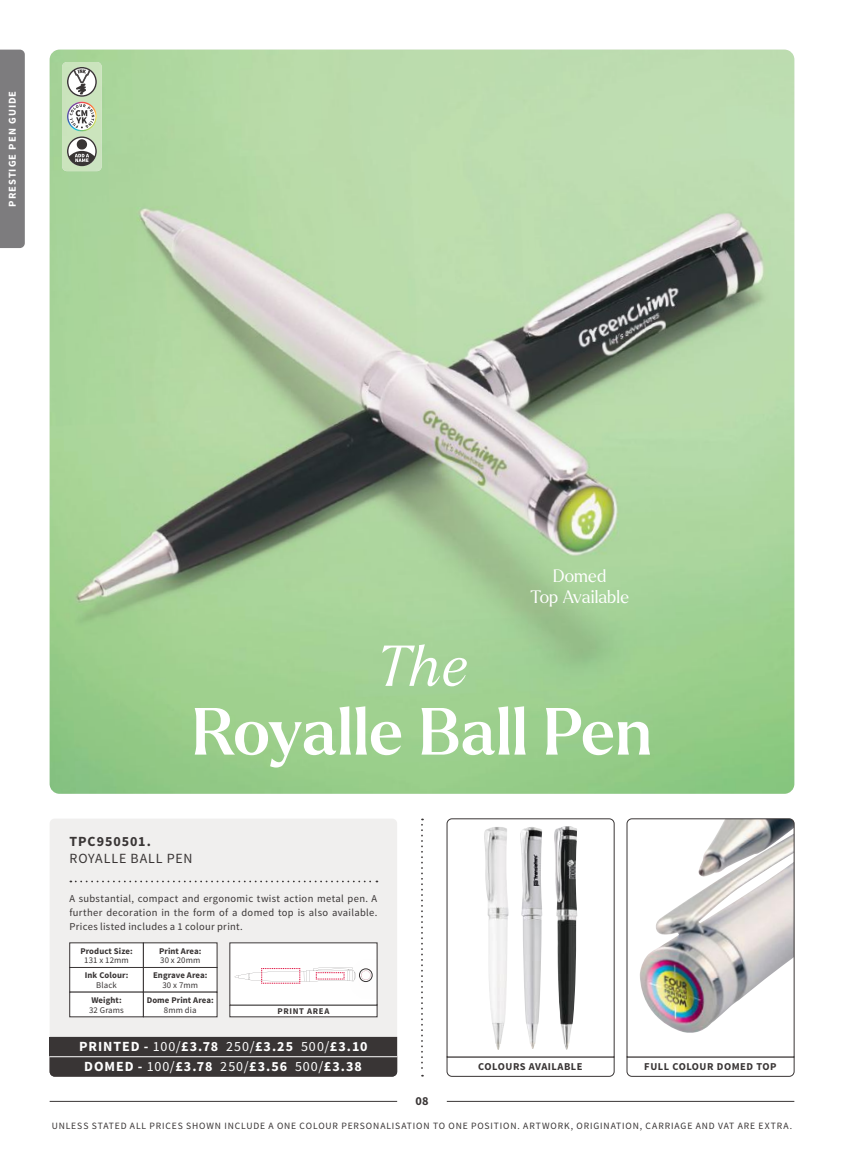
<style>
.page{position:relative;width:844px;height:1151px;background:#fff}
.page>*{position:absolute;margin:0;border:0;box-sizing:border-box;transform-origin:0 0}
.t1{font:500 64.75px "Larken";letter-spacing:.005em;color:#fff}
.t2{font:italic 300 56px "Larken";color:#fff}
.t3{font:300 17.5px/21px "Larken";letter-spacing:.005em;color:#fff;text-align:center}
.t4{font:700 14px/19.8px "Source Sans Pro";letter-spacing:.065em;color:#fff;text-align:center}
.t5{font:14px "Source Sans Pro";letter-spacing:.06em;color:#393535}
.t6{font:700 14px "Source Sans Pro";letter-spacing:.07em;color:#393535}
.t7{font:700 12.25px "Source Sans Pro";color:#393535}
.t8{font:10.5px/14px "Source Sans Pro";letter-spacing:.03em;color:#393535;text-align:justify}
.t9{font:700 10.5px "Source Sans Pro";letter-spacing:.05em;color:#393535}
.t10{font:700 10.5px "Source Sans Pro";letter-spacing:.1em;color:#fff}
.t11{font:9.62px "Source Sans Pro";letter-spacing:.09em;color:#393535}
.t12{font:700 8.75px "Source Sans Pro";letter-spacing:.01em;color:#393535}
.t13{font:8.75px "Source Sans Pro";letter-spacing:.01em;color:#393535}
.t14{font:700 8.75px "Source Sans Pro";letter-spacing:.075em;color:#393535}
.s1{font-weight:400}
</style>
<div class="page">
<img style="left:50px;top:50px;width:744px;height:744px">
<svg style="left:421px;top:819px;width:2px;height:257px"></svg>
<hr style="left:446px;top:1101px;width:348px;height:1px;background:#393535">
<hr style="left:50px;top:1101px;width:347px;height:1px;background:#393535">
<div style="left:50px;top:819px;width:347px;height:218px;background:#f0efee"></div>
<div style="left:230px;top:1005px;width:147px;height:12px;background:#fff"></div>
<div style="left:229px;top:1005px;width:148px;height:12px;border:1px solid #393535"></div>
<svg style="left:70px;top:881px;width:307px;height:1px"></svg>
<div style="left:230px;top:943px;width:147px;height:62px;background:#fff"></div>
<img style="left:355px;top:968px;width:18px;height:14px">
<svg style="left:361px;top:971px;width:9px;height:9px"></svg>
<div style="left:359px;top:969px;width:13px;height:13px;border:1px solid #393535;border-radius:50%"></div>
<svg style="left:234px;top:967px;width:121px;height:17px"></svg>
<div style="left:70px;top:943px;width:73px;height:24px;background:#fff"></div>
<div style="left:143px;top:943px;width:74px;height:24px;background:#fff"></div>
<div style="left:70px;top:967px;width:73px;height:25px;background:#fff"></div>
<div style="left:69px;top:967px;width:74px;height:25px;border:1px solid #393535"></div>
<div style="left:143px;top:967px;width:74px;height:25px;background:#fff"></div>
<div style="left:143px;top:967px;width:74px;height:25px;border:1px solid #393535"></div>
<div style="left:70px;top:992px;width:73px;height:25px;background:#fff"></div>
<div style="left:143px;top:992px;width:74px;height:25px;background:#fff"></div>
<svg style="left:626px;top:1057px;width:168px;height:20px"></svg>
<svg style="left:446px;top:1057px;width:168px;height:20px"></svg>
<svg style="left:626px;top:818px;width:168px;height:239px"></svg>
<svg style="left:446px;top:818px;width:168px;height:239px"></svg>
<div style="left:50px;top:1037px;width:347px;height:39px;background:#393535"></div>
<hr style="left:49px;top:1056px;width:348px;height:1px;background:#fff">
<img style="left:62px;top:62px;width:40px;height:109px">
<svg style="left:67px;top:67px;width:30px;height:99px"></svg>
<div style="left:0;top:50px;width:25px;height:198px;background:#7d7c7e"></div>
<p class="t10" style="left:6px;top:207px;width:117px;rotate:-90deg">PRESTIGE PEN GUIDE</p>
<h2 class="t2" style="left:376px;top:631px;width:94px">The</h2>
<h3 class="t3" style="left:530px;top:565px;width:100px">Domed<br>Top Available</h3>
<h1 class="t1" style="left:192px;top:689px;width:461px">Royalle Ball Pen</h1>
<h3 class="t6" style="left:69px;top:832px;width:83px">TPC950501.</h3>
<h3 class="t5" style="left:69px;top:850px;width:125px">ROYALLE BALL PEN</h3>
<p class="t8" style="left:69px;top:891px;width:309px">A substantial, compact and ergonomic twist action metal pen. A further decoration in the form of a domed top is also available.<br>Prices listed includes a 1 colour print.</p>
<p class="t12" style="left:80px;top:945px;width:54px">Product Size:</p>
<p class="t13" style="left:84px;top:955px;width:46px">131 x 12mm</p>
<p class="t12" style="left:159px;top:945px;width:44px">Print Area:</p>
<p class="t13" style="left:160px;top:955px;width:42px">30 x 20mm</p>
<p class="t12" style="left:85px;top:970px;width:45px">Ink Colour:</p>
<p class="t13" style="left:96px;top:979px;width:22px">Black</p>
<p class="t12" style="left:91px;top:994px;width:32px">Weight:</p>
<p class="t13" style="left:89px;top:1004px;width:36px">32 Grams</p>
<p class="t12" style="left:153px;top:970px;width:56px">Engrave Area:</p>
<p class="t13" style="left:162px;top:979px;width:37px">30 x 7mm</p>
<p class="t12" style="left:147px;top:994px;width:69px">Dome Print Area:</p>
<p class="t13" style="left:164px;top:1004px;width:34px">8mm dia</p>
<p class="t14" style="left:277px;top:1005px;width:53px">PRINT AREA</p>
<h3 class="t4" style="left:79px;top:1037px;width:289px">PRINTED - <span class="s1">100/</span>£3.78 <span class="s1">250/</span>£3.25 <span class="s1">500/</span>£3.10<br>DOMED - <span class="s1">100/</span>£3.78 <span class="s1">250/</span>£3.56 <span class="s1">500/</span>£3.38</h3>
<p class="t7" style="left:415px;top:1093px;width:15px">08</p>
<p class="t9" style="left:478px;top:1060px;width:106px">COLOURS AVAILABLE</p>
<p class="t9" style="left:644px;top:1060px;width:134px">FULL COLOUR DOMED TOP</p>
<p class="t11" style="left:52px;top:1120px;width:741px">UNLESS STATED ALL PRICES SHOWN INCLUDE A ONE COLOUR PERSONALISATION TO ONE POSITION. ARTWORK, ORIGINATION, CARRIAGE AND VAT ARE EXTRA.</p>
</div>
